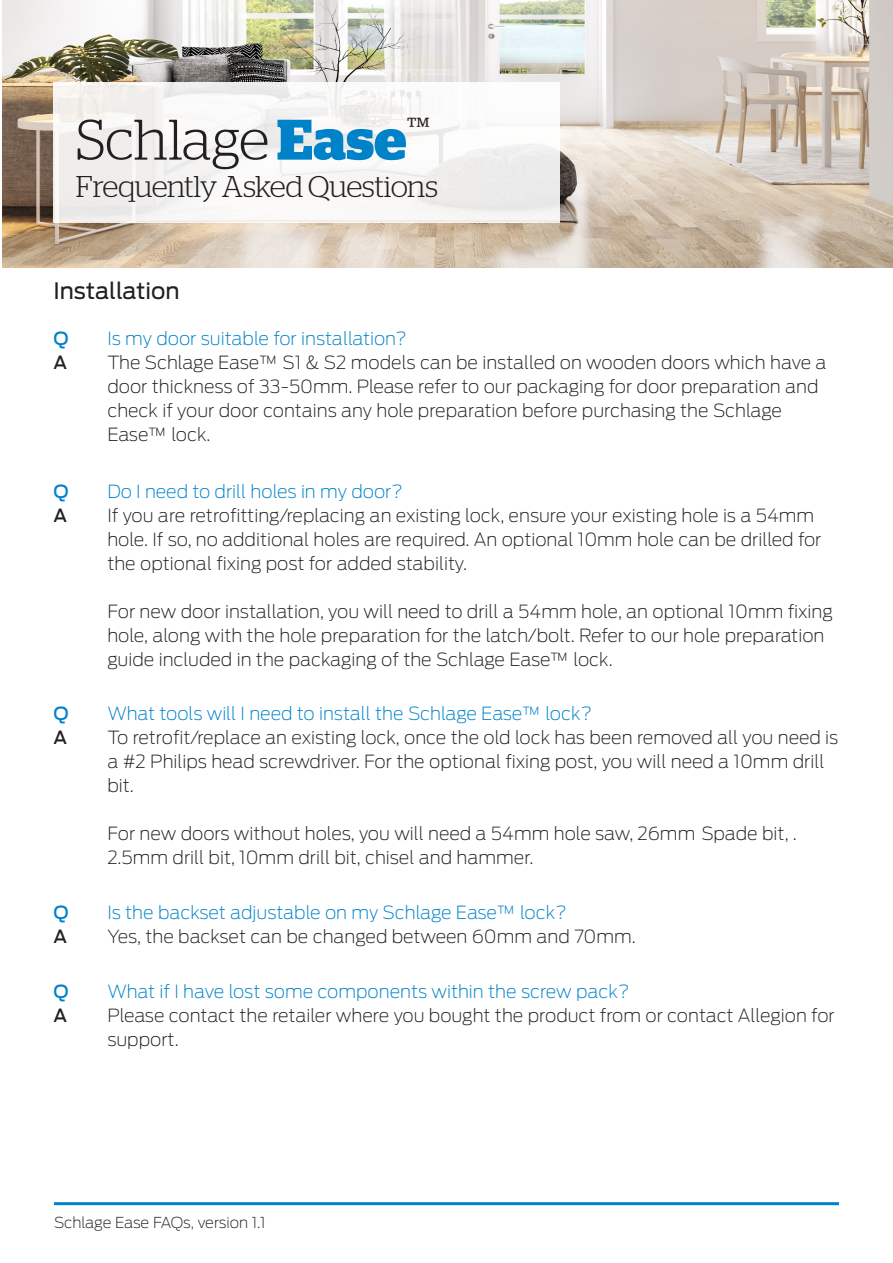
<style>
.page{position:relative;width:893px;height:1263px;background:#fff}
.page>*{position:absolute;margin:0;border:0;box-sizing:border-box;transform-origin:0 0}
.Cover_Headline_32_39pt{font:300 57px "Stag";letter-spacing:-.01em;color:#231f20}
.Cover_Headline_32_39pt-2{font:300 30px "Stag";letter-spacing:-.015em;color:#231f20}
.t1{font:22.5px "Antenna";color:#231f20}
.t2{font:200 18px/24px "Antenna";color:#231f20}
.t3{font:200 18px "Antenna";color:#0082c8}
.t4{font:500 18px "Antenna";color:#0082c8}
.t5{font:500 18px "Antenna";color:#231f20}
.t6{font:200 15px "Antenna";letter-spacing:-.01em;color:#231f20}
.s1{font-weight:700;color:#0082c8}
</style>
<div class="page">
<hr style="left:54px;top:1202px;width:785px;height:3px;background:#0082c8">
<img style="left:2px;top:1px;width:891px;height:267px">
<div style="left:53px;top:82px;width:507px;height:141px;background:linear-gradient(to right,#f3f2f0,#f7f6f6)"></div>
<p class="Cover_Headline_32_39pt" style="left:76px;top:107px;width:355px">Schlage <span class="s1">Ease</span><sup>™</sup></p>
<p class="Cover_Headline_32_39pt-2" style="left:76px;top:169px;width:364px">Frequently Asked Questions</p>
<p class="t1" style="left:53px;top:276px;width:128px">Installation</p>
<p class="t4" style="left:53px;top:326px;width:17px">Q</p>
<p class="t3" style="left:107px;top:326px;width:301px">Is my door suitable for installation?</p>
<p class="t5" style="left:53px;top:350px;width:15px">A</p>
<p class="t2" style="left:107px;top:349px;width:721px">The Schlage Ease™ S1 &amp; S2 models can be installed on wooden doors which have a</p>
<p class="t2" style="left:107px;top:373px;width:713px">door thickness of 33-50mm. Please refer to our packaging for door preparation and</p>
<p class="t2" style="left:107px;top:397px;width:676px">check if your door contains any hole preparation before purchasing the Schlage</p>
<p class="t2" style="left:107px;top:421px;width:105px">Ease™ lock.</p>
<p class="t4" style="left:53px;top:479px;width:17px">Q</p>
<p class="t3" style="left:107px;top:479px;width:297px">Do I need to drill holes in my door?</p>
<p class="t5" style="left:53px;top:503px;width:15px">A</p>
<p class="t2" style="left:107px;top:502px;width:708px">If you are retrofitting/replacing an existing lock, ensure your existing hole is a 54mm</p>
<p class="t2" style="left:107px;top:526px;width:716px">hole. If so, no additional holes are required. An optional 10mm hole can be drilled for</p>
<p class="t2" style="left:107px;top:550px;width:361px">the optional fixing post for added stability.</p>
<p class="t2" style="left:107px;top:598px;width:727px">For new door installation, you will need to drill a 54mm hole, an optional 10mm fixing</p>
<p class="t2" style="left:107px;top:622px;width:719px">hole, along with the hole preparation for the latch/bolt. Refer to our hole preparation</p>
<p class="t2" style="left:107px;top:646px;width:507px">guide included in the packaging of the Schlage Ease™ lock.</p>
<p class="t4" style="left:53px;top:701px;width:17px">Q</p>
<p class="t3" style="left:107px;top:702px;width:486px">What tools will I need to install the Schlage Ease™ lock?</p>
<p class="t5" style="left:53px;top:725px;width:15px">A</p>
<p class="t2" style="left:107px;top:725px;width:732px">To retrofit/replace an existing lock, once the old lock has been removed all you need is</p>
<p class="t2" style="left:107px;top:749px;width:718px">a #2 Philips head screwdriver. For the optional fixing post, you will need a 10mm drill bit.</p>
<p class="t2" style="left:107px;top:821px;width:691px">For new doors without holes, you will need a 54mm hole saw, 26mm Spade bit, .<br>2.5mm drill bit, 10mm drill bit, chisel and hammer.</p>
<p class="t4" style="left:53px;top:900px;width:17px">Q</p>
<p class="t3" style="left:107px;top:901px;width:461px">Is the backset adjustable on my Schlage Ease™ lock?</p>
<p class="t5" style="left:53px;top:924px;width:15px">A</p>
<p class="t2" style="left:107px;top:924px;width:530px">Yes, the backset can be changed between 60mm and 70mm.</p>
<p class="t4" style="left:53px;top:979px;width:17px">Q</p>
<p class="t3" style="left:107px;top:979px;width:524px">What if I have lost some components within the screw pack?</p>
<p class="t5" style="left:53px;top:1003px;width:15px">A</p>
<p class="t2" style="left:107px;top:1002px;width:729px">Please contact the retailer where you bought the product from or contact Allegion for</p>
<p class="t2" style="left:107px;top:1026px;width:73px">support.</p>
<p class="t6" style="left:54px;top:1213px;width:213px">Schlage Ease FAQs, version 1.1</p>
</div>
